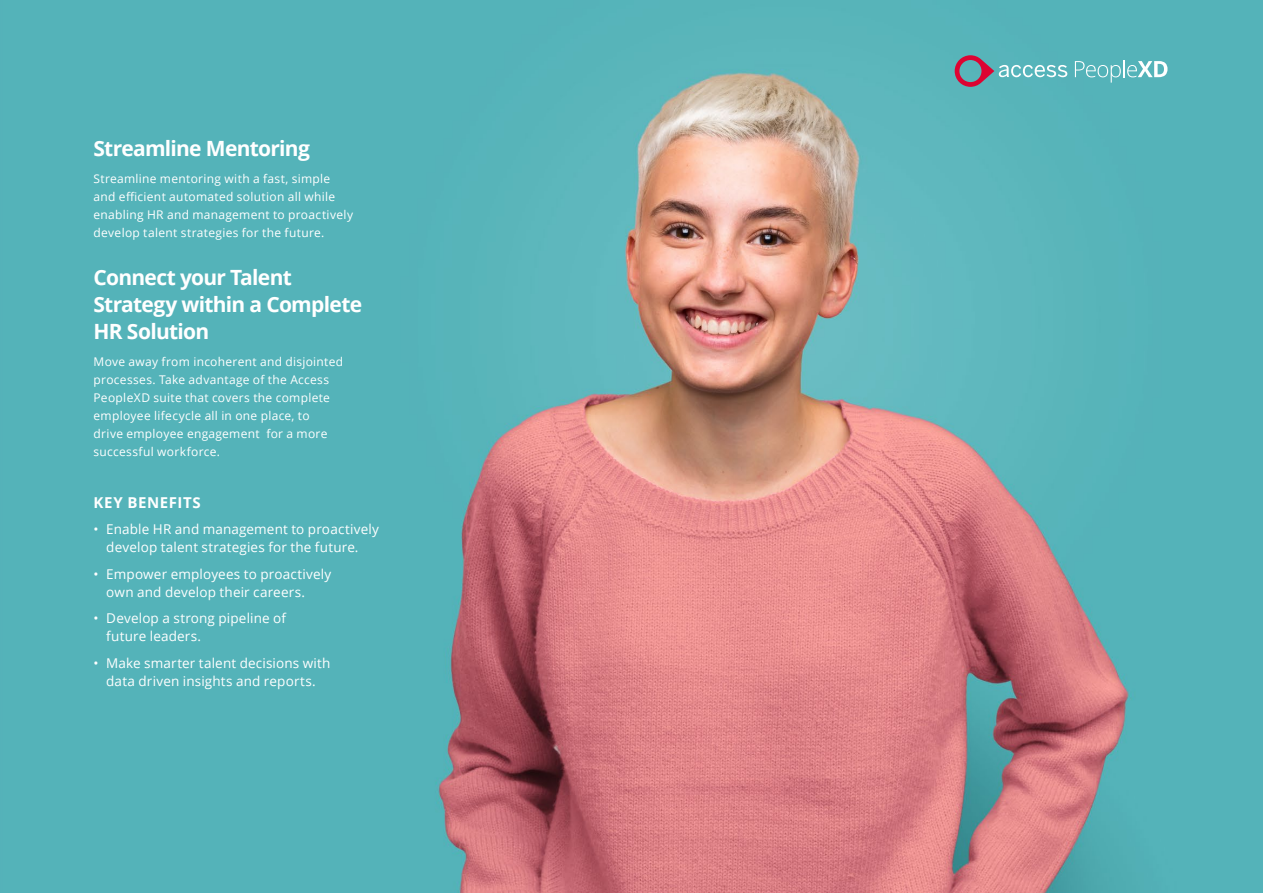
<style>
.page{position:relative;width:1263px;height:893px;background:#fff}
.page>*{position:absolute;margin:0;border:0;box-sizing:border-box;transform-origin:0 0}
.t1{font:700 21px/27px "Open Sans";letter-spacing:-.035em;color:#fff}
.t2{font:700 15px "Open Sans";letter-spacing:.04em;color:#fff}
.t3{font:13.5px/18px "Open Sans";letter-spacing:.01em;color:#fff;text-align:center}
.t4{font:12px/18px "Open Sans";letter-spacing:.025em;color:#fff}
</style>
<div class="page">
<img style="left:0;top:0;width:1263px;height:893px">
<svg style="left:955px;top:55px;width:112px;height:32px;background:#76a3ad"></svg>
<svg style="left:1075px;top:60px;width:92px;height:23px;background:#7ac3c8"></svg>
<h1 class="t1" style="left:94px;top:135px;width:218px">Streamline Mentoring</h1>
<p class="t4" style="left:94px;top:169px;width:261px">Streamline mentoring with a fast, simple and efficient automated solution all while enabling HR and management to proactively develop talent strategies for the future.</p>
<h1 class="t1" style="left:94px;top:263px;width:270px">Connect your Talent<br>Strategy within a Complete<br>HR Solution</h1>
<p class="t4" style="left:94px;top:352px;width:251px">Move away from incoherent and disjointed processes. Take advantage of the Access PeopleXD suite that covers the complete employee lifecycle all in one place, to<br>drive employee engagement for a more successful workforce.</p>
<p class="t2" style="left:94px;top:492px;width:109px">KEY BENEFITS</p>
<p class="t3" style="left:94px;top:520px;width:287px">• Enable HR and management to proactively develop talent strategies for the future.</p>
<p class="t3" style="left:106px;top:564px;width:227px;text-align:left;text-indent:-13px">• Empower employees to proactively own and develop their careers.</p>
<p class="t3" style="left:106px;top:609px;width:181px;text-align:left;text-indent:-13px">• Develop a strong pipeline of future leaders.</p>
<p class="t3" style="left:94px;top:653px;width:238px">• Make smarter talent decisions with data driven insights and reports.</p>
</div>
